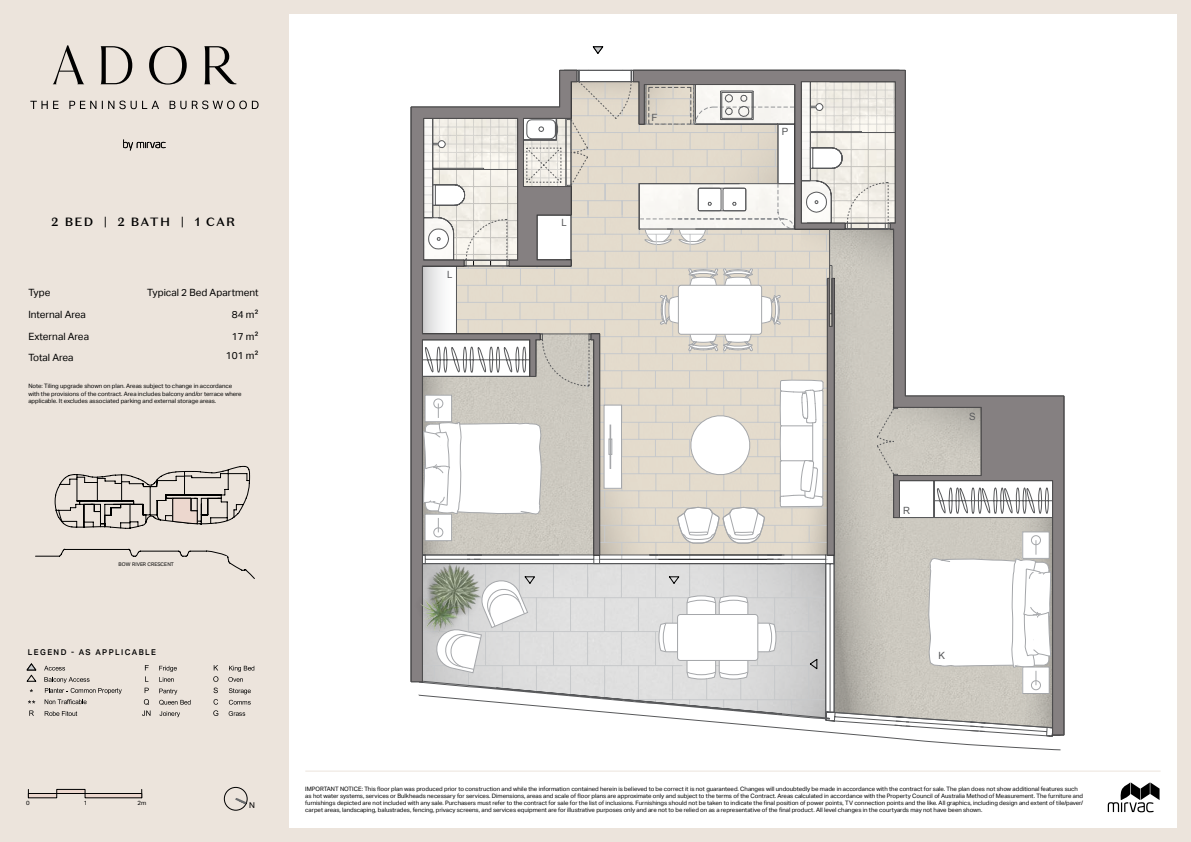
<style>
.page{position:relative;width:1191px;height:842px;background:#ece4dc}
.page>*{position:absolute;margin:0;border:0;box-sizing:border-box;transform-origin:0 0}
.t1{font:500 12px "Domaine Sans Text";letter-spacing:.1em;color:#000}
.t2{font:11.2px "Arial";color:#000}
.t3{font:10px/21.7px "Aktiv Grotesk";color:#000}
.t4{font:10px "Arial";color:#58595b}
.t5{font:10px "Arial";color:#58595b;scale:.96 1}
.t6{font:500 8px "Aktiv Grotesk";letter-spacing:.175em;color:#000}
.t7{font:8px "Arial";color:#000}
.t8{font:6px/7.2px "Aktiv Grotesk";color:#000}
.t9{font:5.1px "Aktiv Grotesk";color:#000}
</style>
<div class="page">
<div style="left:289px;top:14px;width:887px;height:814px;background:#fff"></div>
<svg style="left:123px;top:139px;width:43px;height:11px"></svg>
<svg style="left:30px;top:101px;width:228px;height:8px"></svg>
<svg style="left:53px;top:45px;width:31px;height:39px"></svg>
<svg style="left:101px;top:46px;width:31px;height:38px"></svg>
<svg style="left:149px;top:46px;width:38px;height:39px"></svg>
<svg style="left:204px;top:46px;width:32px;height:38px"></svg>
<svg style="left:1107px;top:782px;width:52px;height:30px"></svg>
<hr style="left:305px;top:771px;width:855px;height:1px;background:#ece4dc">
<svg style="left:224px;top:787px;width:23px;height:23px"></svg>
<svg style="left:27px;top:664px;width:9px;height:18px"></svg>
<svg style="left:29px;top:710px;width:5px;height:6px"></svg>
<svg style="left:213px;top:676px;width:5px;height:6px"></svg>
<svg style="left:45px;top:711px;width:32px;height:5px"></svg>
<svg style="left:44px;top:666px;width:21px;height:4px"></svg>
<svg style="left:214px;top:665px;width:4px;height:5px"></svg>
<svg style="left:213px;top:688px;width:5px;height:5px"></svg>
<svg style="left:228px;top:666px;width:26px;height:16px"></svg>
<svg style="left:229px;top:688px;width:22px;height:6px"></svg>
<svg style="left:145px;top:688px;width:4px;height:5px"></svg>
<svg style="left:159px;top:689px;width:32px;height:16px"></svg>
<svg style="left:145px;top:665px;width:4px;height:5px"></svg>
<svg style="left:159px;top:666px;width:18px;height:16px"></svg>
<svg style="left:229px;top:700px;width:22px;height:5px"></svg>
<svg style="left:142px;top:699px;width:8px;height:17px"></svg>
<svg style="left:160px;top:711px;width:20px;height:6px"></svg>
<svg style="left:213px;top:699px;width:5px;height:17px"></svg>
<svg style="left:229px;top:711px;width:16px;height:5px"></svg>
<svg style="left:44px;top:677px;width:78px;height:27px"></svg>
<svg style="left:28px;top:700px;width:7px;height:3px"></svg>
<svg style="left:35px;top:549px;width:220px;height:30px"></svg>
<svg style="left:411px;top:70px;width:653px;height:665px"></svg>
<img style="left:412px;top:586px;width:57px;height:54px">
<img style="left:415px;top:589px;width:51px;height:49px">
<img style="left:425px;top:561px;width:57px;height:57px">
<svg style="left:55px;top:466px;width:195px;height:63px"></svg>
<div style="left:85px;top:793px;width:57px;height:5px;background:#ecd7ce"></div>
<div style="left:85px;top:793px;width:57px;height:5px;border:1px solid #000"></div>
<hr style="left:57px;top:789px;width:28px;height:4px;background:#ecd7ce">
<div style="left:57px;top:789px;width:28px;height:5px;border:1px solid #000"></div>
<div style="left:28px;top:793px;width:29px;height:5px;background:#ecd7ce"></div>
<div style="left:28px;top:793px;width:29px;height:5px;border:1px solid #000"></div>
<h1 class="t1" style="left:52px;top:214px;width:185px">2 BED | 2 BATH | 1 CAR</h1>
<h3 class="t3" style="left:28px;top:282px;width:62px">Type<br>Internal Area<br>External Area<br>Total Area</h3>
<h3 class="t3" style="left:232px;top:282px;width:28px;text-align:justify;text-indent:-84px">Typical 2 Bed Apartment 84 m2<br>17 m2</h3>
<h2 class="t2" style="left:238px;top:291px;width:37px">101 m<sup>2</sup></h2>
<h3 class="t3" style="left:226px;top:344px;width:34px">101 m2</h3>
<p class="t8" style="left:28px;top:383px;width:215px">Note: Tiling upgrade shown on plan. Areas subject to change in accordance with the provisions of the contract. Area includes balcony and/or terrace where applicable. It excludes associated parking and external storage areas.</p>
<p class="t9" style="left:119px;top:561px;width:57px">BOW RIVER CRESCENT</p>
<h3 class="t6" style="left:28px;top:647px;width:130px">LEGEND - AS APPLICABLE</h3>
<h3 class="t5" style="left:447px;top:268px;width:7px">L</h3>
<h3 class="t5" style="left:561px;top:216px;width:7px">L</h3>
<h3 class="t4" style="left:651px;top:111px;width:8px">F</h3>
<h3 class="t4" style="left:782px;top:125px;width:8px">P</h3>
<h3 class="t5" style="left:903px;top:504px;width:9px">R</h3>
<h3 class="t4" style="left:969px;top:410px;width:8px">S</h3>
<h3 class="t4" style="left:938px;top:649px;width:8px">K</h3>
<p class="t8" style="left:26px;top:799px;width:5px">0</p>
<p class="t8" style="left:84px;top:799px;width:5px">1</p>
<p class="t8" style="left:137px;top:799px;width:10px">2m</p>
<h3 class="t7" style="left:249px;top:800px;width:7px">N</h3>
<p class="t8" style="left:305px;top:785px;width:779px">IMPORTANT NOTICE: This floor plan was produced prior to construction and while the information contained herein is believed to be correct it is not guaranteed. Changes will undoubtedly be made in accordance with the contract for sale. The plan does not show additional features such as hot water systems, services or Bulkheads necessary for services. Dimensions, areas and scale of floor plans are approximate only and subject to the terms of the Contract. Areas calculated in accordance with the Property Council of Australia Method of Measurement. The furniture and furnishings depicted are not included with any sale. Purchasers must refer to the contract for sale for the list of inclusions. Furnishings should not be taken to indicate the final position of power points, TV connection points and the like. All graphics, including design and extent of tile/paver/ carpet areas, landscaping, balustrades, fencing, privacy screens, and services equipment are for illustrative purposes only and are not to be relied on as a representative of the final product. All level changes in the courtyards may not have been shown.</p>
</div>
